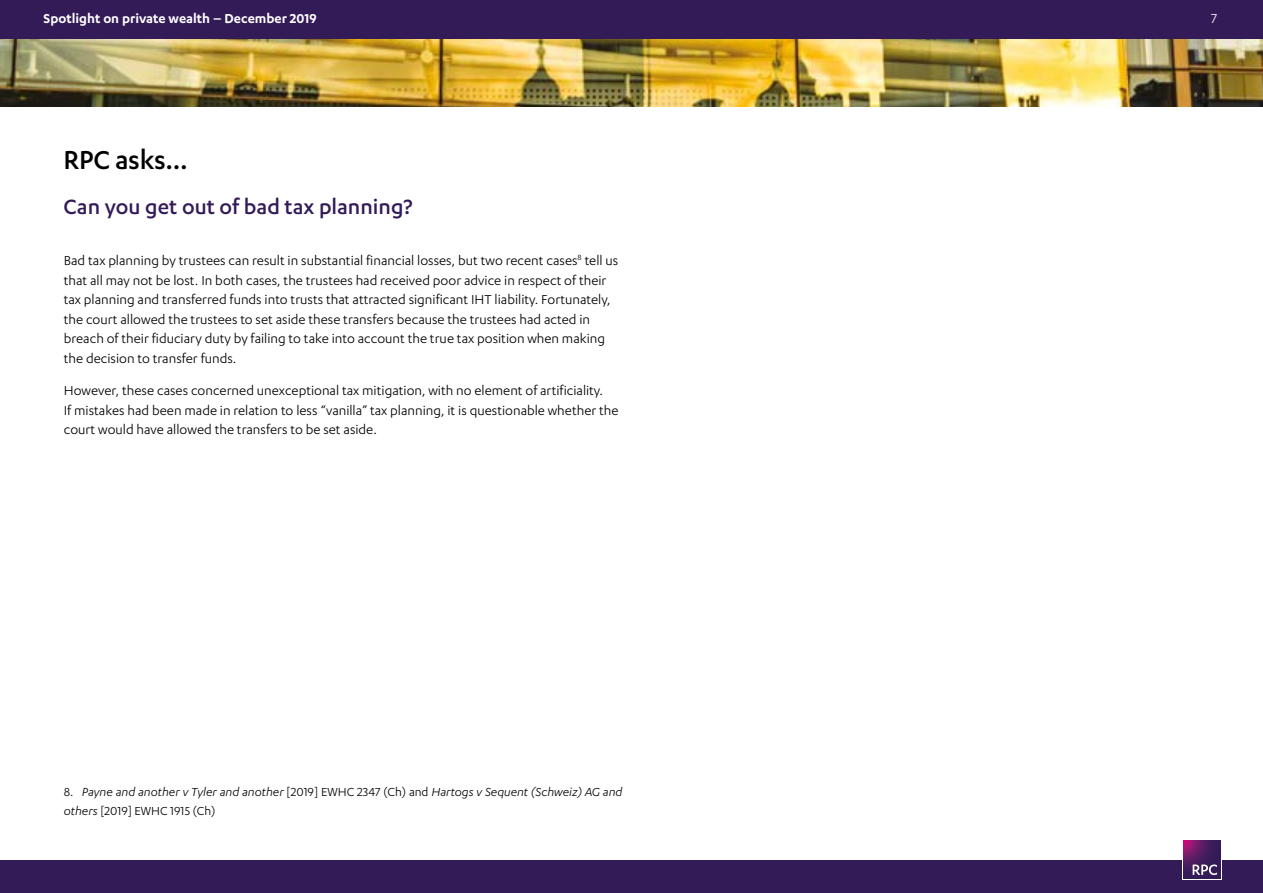
<style>
.page{position:relative;width:1263px;height:893px;background:#fff}
.page>*{position:absolute;margin:0;border:0;box-sizing:border-box;transform-origin:0 0}
.t1{font:500 30px "Karbon";letter-spacing:-.01em;color:#000}
.t2{font:500 24px "Karbon";color:#331b58}
.t3{font:15px/19.5px "Karbon";color:#000}
.t4{font:600 15px "Karbon";color:#fff}
.t5{font:15px "Karbon";color:#fff}
.t6{font:italic 13.5px/19.5px "Karbon";color:#000}
.s1{font-style:normal}
</style>
<div class="page">
<div style="left:0;top:860px;width:1263px;height:33px;background:#331b58"></div>
<svg style="left:1182px;top:840px;width:39px;height:39px"></svg>
<svg style="left:1183px;top:841px;width:38px;height:38px"></svg>
<svg style="left:1192px;top:864px;width:25px;height:11px"></svg>
<img style="left:0;top:38px;width:1263px;height:68px">
<div style="left:0;top:0;width:1263px;height:38px;background:#331b58"></div>
<p class="t4" style="left:44px;top:10px;width:274px">Spotlight on private wealth – December 2019</p>
<p class="t5" style="left:1211px;top:10px;width:8px">7</p>
<h1 class="t1" style="left:64px;top:143px;width:126px">RPC asks...</h1>
<h2 class="t2" style="left:64px;top:194px;width:350px">Can you get out of bad tax planning?</h2>
<p class="t3" style="left:64px;top:251px;width:556px">Bad tax planning by trustees can result in substantial financial losses, but two recent cases<sup>8</sup> tell us that all may not be lost. In both cases, the trustees had received poor advice in respect of their tax planning and transferred funds into trusts that attracted significant IHT liability. Fortunately, the court allowed the trustees to set aside these transfers because the trustees had acted in breach of their fiduciary duty by failing to take into account the true tax position when making the decision to transfer funds.</p>
<p class="t3" style="left:64px;top:380px;width:556px">However, these cases concerned unexceptional tax mitigation, with no element of artificiality.<br>If mistakes had been made in relation to less “vanilla” tax planning, it is questionable whether the court would have allowed the transfers to be set aside.</p>
<p class="t6" style="left:64px;top:782px;width:560px"><span class="s1">8.</span> Payne and another v Tyler and another <span class="s1">[2019] EWHC 2347 (Ch) and</span> Hartogs v Sequent (Schweiz) AG and others <span class="s1">[2019] EWHC 1915 (Ch)</span></p>
</div>
